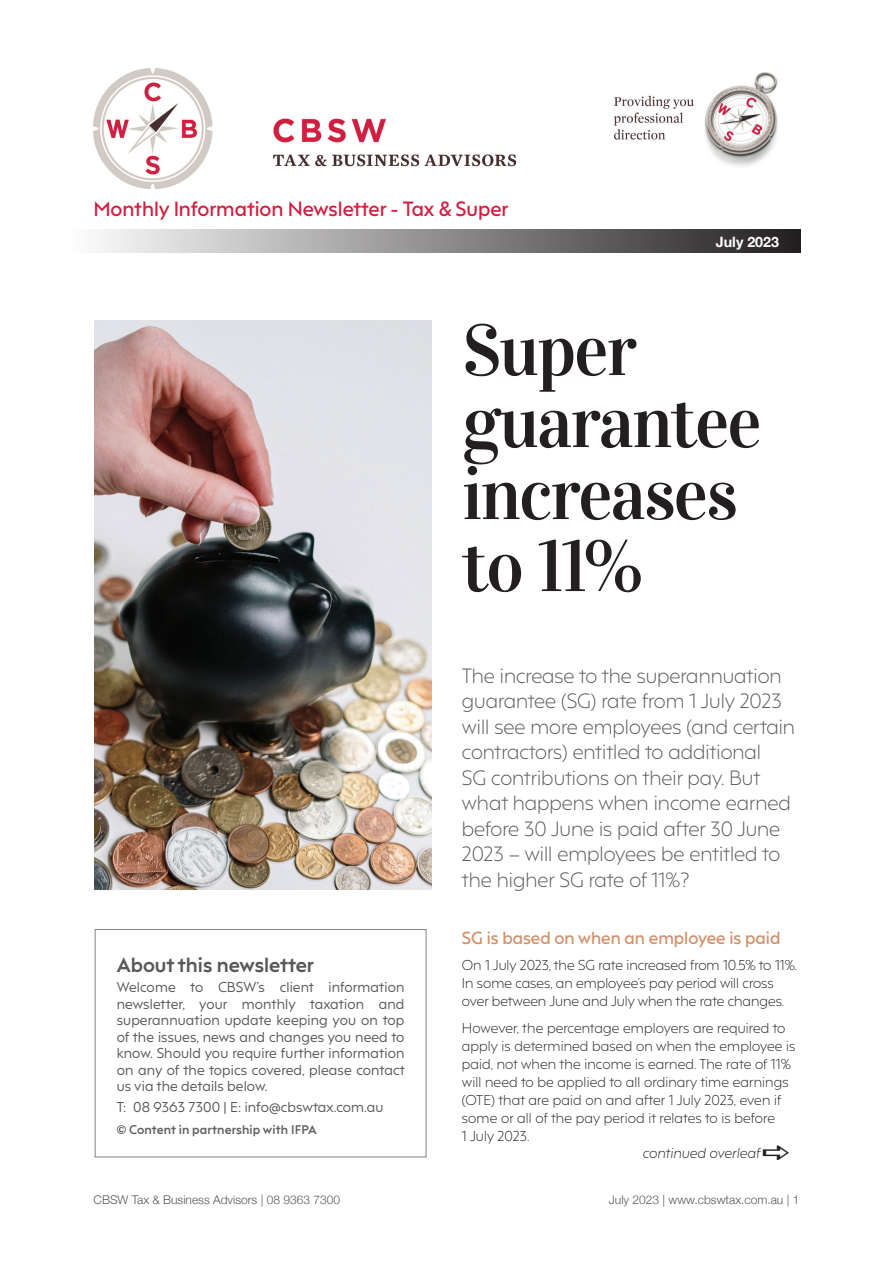
<style>
.page{position:relative;width:893px;height:1263px;background:#fff}
.page>*{position:absolute;margin:0;border:0;box-sizing:border-box;transform-origin:0 0}
.t1{font:72px/72px "Vidaloka";letter-spacing:-.03em;color:#231f20}
.t2{font:300 19.5px/25.5px "F37 Hooj";color:#57585a}
.t3{font:600 19.5px "F37 Hooj";color:#d21e41}
.t4{font:700 19.5px "F37 Hooj";color:#57585a}
.t5{font:600 16.5px "F37 Hooj";color:#d1906b}
.t6{font:700 14.25px "Helvetica Neue";color:#fff}
.t7{font:300 13.5px/18px "F37 Hooj";letter-spacing:.01em;color:#231f20}
.t8{font:13.5px/16.5px "F37 Hooj";letter-spacing:.01em;color:#57585a;text-align:justify}
.t9{font:italic 300 13.5px "F37 Hooj";letter-spacing:.01em;color:#231f20}
.t10{font:300 12px "Helvetica Neue";color:#57585a}
.t11{font:700 12px "F37 Hooj";letter-spacing:.01em;color:#636366}
</style>
<div class="page">
<img style="left:94px;top:321px;width:338px;height:568px">
<div style="left:95px;top:929px;width:331px;height:228px;border:1px solid #808285"></div>
<div style="left:72px;top:230px;width:728px;height:23px;background:linear-gradient(to right,#fdfdfd,#231f20)"></div>
<img style="left:614px;top:72px;width:164px;height:95px">
<img style="left:94px;top:69px;width:422px;height:119px">
<h2 class="t3" style="left:94px;top:192px;width:416px">Monthly Information Newsletter - Tax &amp; Super</h2>
<p class="t6" style="left:716px;top:231px;width:65px">July 2023</p>
<h1 class="t1" style="left:462px;top:315px;width:301px">Super guarantee increases to 11%</h1>
<h2 class="t4" style="left:117px;top:948px;width:199px">About this newsletter</h2>
<p class="t8" style="left:117px;top:978px;width:290px">Welcome to CBSW’s client information newsletter, your monthly taxation and superannuation update keeping you on top of the issues, news and changes you need to know. Should you require further information on any of the topics covered, please contact us via the details below.</p>
<p class="t8" style="left:117px;top:1097px;width:268px">T: 08 9363 7300 | E: info@cbswtax.com.au</p>
<p class="t11" style="left:129px;top:1120px;width:189px">Content in partnership with IFPA</p>
<p class="t2" style="left:462px;top:660px;width:335px">The increase to the superannuation guarantee (SG) rate from 1 July 2023 will see more employees (and certain contractors) entitled to additional<br>SG contributions on their pay. But what happens when income earned before 30 June is paid after 30 June 2023 – will employees be entitled to the higher SG rate of 11%?</p>
<p class="t5" style="left:462px;top:923px;width:320px">SG is based on when an employee is paid</p>
<p class="t7" style="left:462px;top:954px;width:337px">On 1 July 2023, the SG rate increased from 10.5% to 11%.<br>In some cases, an employee’s pay period will cross over between June and July when the rate changes.</p>
<p class="t7" style="left:462px;top:1017px;width:335px">However, the percentage employers are required to apply is determined based on when the employee is paid, not when the income is earned. The rate of 11% will need to be applied to all ordinary time earnings (OTE) that are paid on and after 1 July 2023, even if some or all of the pay period it relates to is before<br>1 July 2023.</p>
<p class="t9" style="left:642px;top:1142px;width:119px">continued overleaf</p>
<p class="t10" style="left:94px;top:1190px;width:248px">CBSW Tax &amp; Business Advisors | 08 9363 7300</p>
<p class="t10" style="left:609px;top:1190px;width:192px">July 2023 | www.cbswtax.com.au | 1</p>
</div>
